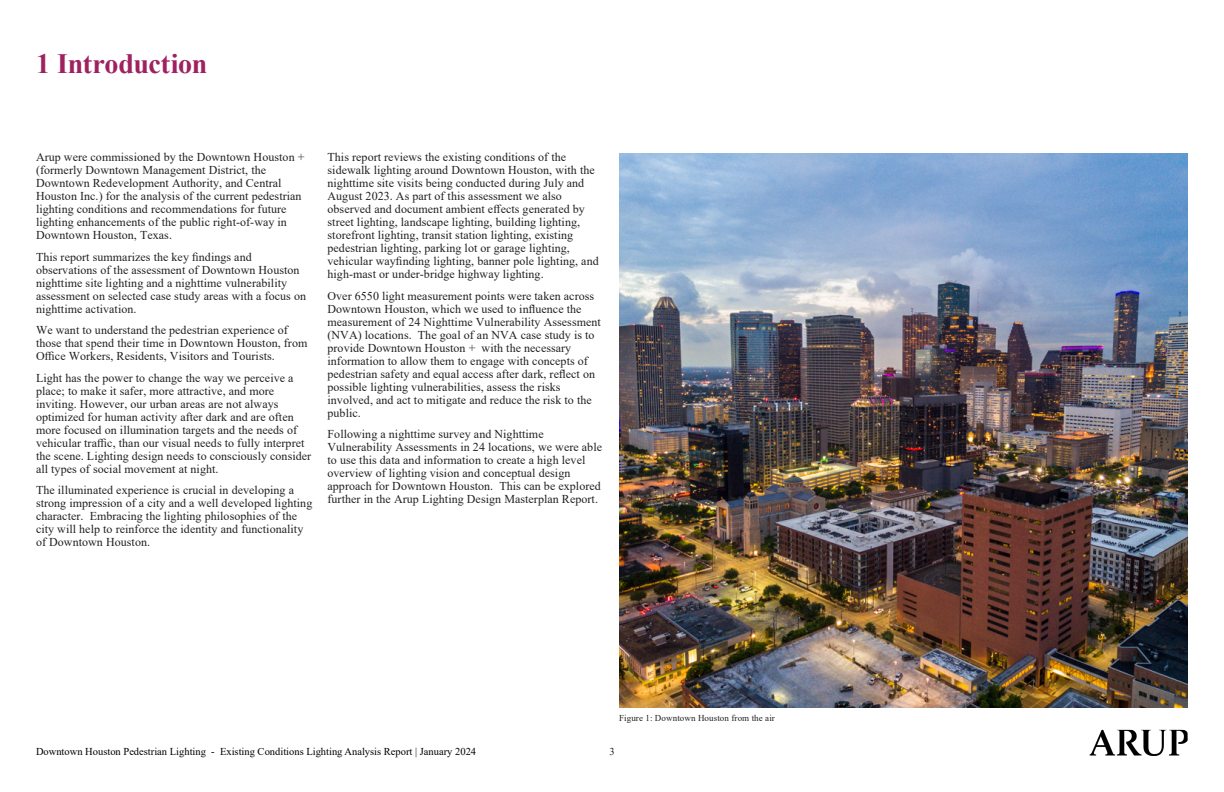
<style>
.page{position:relative;width:1224px;height:792px;background:#fff}
.page>*{position:absolute;margin:0;border:0;box-sizing:border-box;transform-origin:0 0}
.t1{font:700 28px "Times New Roman";letter-spacing:-.01em;color:#9f2260}
.Body_text{font:12px/13px "Times New Roman";letter-spacing:.005em;color:#231f20}
.t2{font:10.5px "Times New Roman";color:#000}
.t3{font:10.5px "Times New Roman";color:#231f20}
.t4{font:9px "Times New Roman";letter-spacing:.01em;color:#231f20}
</style>
<div class="page">
<img style="left:1090px;top:730px;width:98px;height:26px">
<img style="left:619px;top:153px;width:569px;height:554px">
<p class="t1" style="left:36px;top:44px;width:173px">1 Introduction</p>
<p class="Body_text" style="left:36px;top:150px;width:270px">Arup were commissioned by the Downtown Houston + (formerly Downtown Management District, the Downtown Redevelopment Authority, and Central Houston Inc.) for the analysis of the current pedestrian lighting conditions and recommendations for future lighting enhancements of the public right-of-way in Downtown Houston, Texas.</p>
<p class="Body_text" style="left:36px;top:250px;width:272px">This report summarizes the key findings and observations of the assessment of Downtown Houston nighttime site lighting and a nighttime vulnerability assessment on selected case study areas with a focus on nighttime activation.</p>
<p class="Body_text" style="left:36px;top:324px;width:273px">We want to understand the pedestrian experience of those that spend their time in Downtown Houston, from<br>Office Workers, Residents, Visitors and Tourists.</p>
<p class="Body_text" style="left:36px;top:371px;width:277px">Light has the power to change the way we perceive a place; to make it safer, more attractive, and more inviting. However, our urban areas are not always optimized for human activity after dark and are often more focused on illumination targets and the needs of vehicular traffic, than our visual needs to fully interpret the scene. Lighting design needs to consciously consider all types of social movement at night.</p>
<p class="Body_text" style="left:36px;top:484px;width:278px">The illuminated experience is crucial in developing a strong impression of a city and a well developed lighting character. Embracing the lighting philosophies of the city will help to reinforce the identity and functionality of Downtown Houston.</p>
<p class="Body_text" style="left:328px;top:150px;width:273px">This report reviews the existing conditions of the sidewalk lighting around Downtown Houston, with the nighttime site visits being conducted during July and August 2023. As part of this assessment we also observed and document ambient effects generated by street lighting, landscape lighting, building lighting, storefront lighting, transit station lighting, existing pedestrian lighting, parking lot or garage lighting, vehicular wayfinding lighting, banner pole lighting, and high-mast or under-bridge highway lighting.</p>
<p class="Body_text" style="left:328px;top:289px;width:275px">Over 6550 light measurement points were taken across Downtown Houston, which we used to influence the measurement of 24 Nighttime Vulnerability Assessment (NVA) locations. The goal of an NVA case study is to provide Downtown Houston + with the necessary information to allow them to engage with concepts of pedestrian safety and equal access after dark, reflect on possible lighting vulnerabilities, assess the risks involved, and act to mitigate and reduce the risk to the public.</p>
<p class="Body_text" style="left:328px;top:428px;width:276px">Following a nighttime survey and Nighttime Vulnerability Assessments in 24 locations, we were able to use this data and information to create a high level overview of lighting vision and conceptual design approach for Downtown Houston. This can be explored further in the Arup Lighting Design Masterplan Report.</p>
<p class="t4" style="left:619px;top:712px;width:157px">Figure 1: Downtown Houston from the air</p>
<p class="t2" style="left:36px;top:744px;width:442px">Downtown Houston Pedestrian Lighting - Existing Conditions Lighting Analysis Report | January 2024</p>
<p class="t3" style="left:609px;top:744px;width:7px">3</p>
</div>
